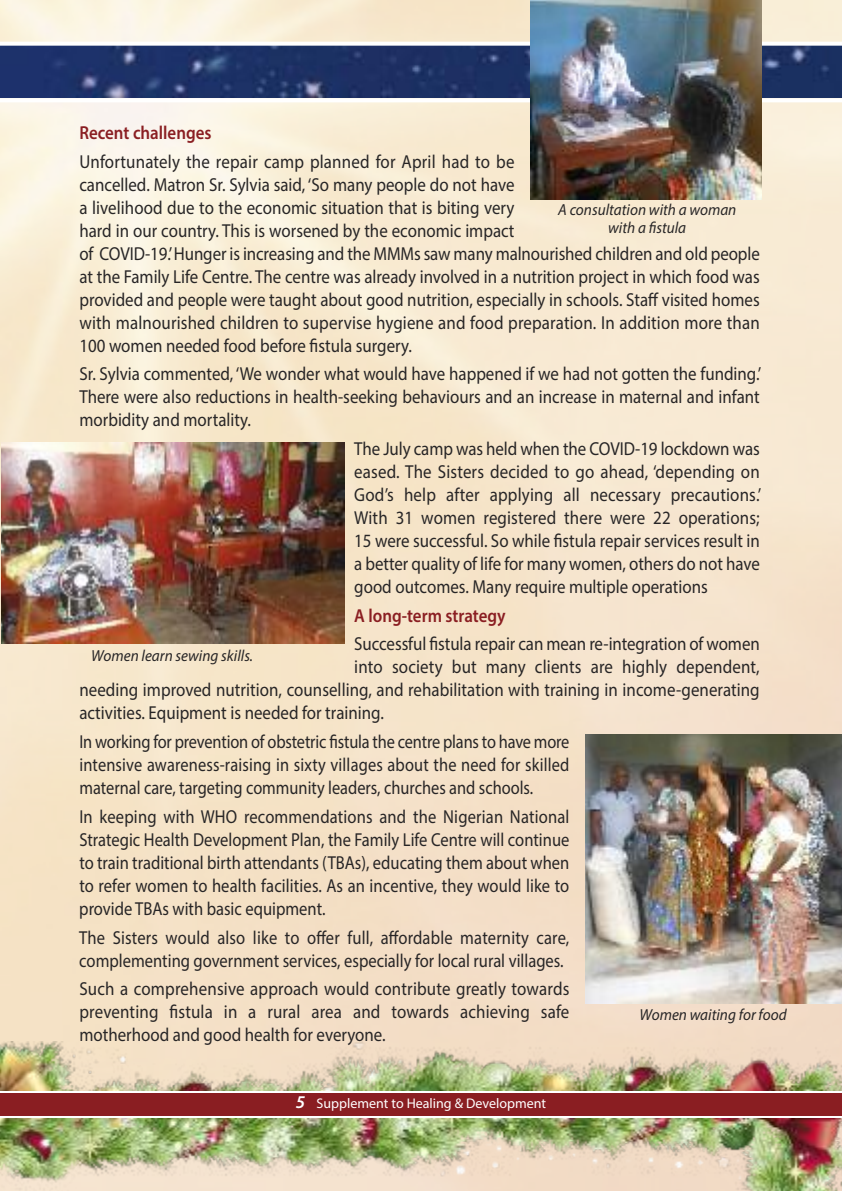
<style>
.page{position:relative;width:842px;height:1191px;background:#fff}
.page>*{position:absolute;margin:0;border:0;box-sizing:border-box;transform-origin:0 0}
.t1{font:18.8px/23px "Myriad Pro";color:#272526;text-align:justify;scale:.9 1}
.t2{font:18.8px/23px "Myriad Pro";color:#272526;text-align:justify;scale:.88 1}
.t3{font:18.8px/23px "Myriad Pro";color:#272526;text-align:justify;scale:.87 1}
.t4{font:600 18.8px "Myriad Pro";color:#8a1e22;scale:.9 1}
.t5{font:italic 16px/18px "Myriad Pro";color:#272526;text-align:center;scale:.95 1}
.t6{font:14px "Myriad Pro";color:#fff}
.s1{font-weight:600;font-style:italic;font-size:18px}
</style>
<div class="page">
<img style="left:0;top:0;width:842px;height:1042px">
<img style="left:0;top:1042px;width:842px;height:149px">
<div style="left:0;top:1091px;width:842px;height:26px;background:#8a1e22"></div>
<img style="left:0;top:46px;width:842px;height:52px">
<svg style="left:0;top:42px;width:842px;height:4px"></svg>
<hr style="left:0;top:98px;width:842px;height:4px;background:#fff">
<hr style="left:0;top:197px;width:1px;height:182px;background:#fff">
<img style="left:585px;top:734px;width:257px;height:269px">
<img style="left:531px;top:0;width:231px;height:199px">
<img style="left:1px;top:442px;width:343px;height:201px">
<p class="t4" style="left:79px;top:125px;width:148px">Recent challenges</p>
<p class="t1" style="left:79px;top:151px;width:757px;text-align:left">Unfortunately the repair camp planned for April had to be<br>cancelled. Matron Sr. Sylvia said, ‘So many people do not have<br>a livelihood due to the economic situation that is biting very<br>hard in our country. This is worsened by the economic impact<br>of COVID-19.’Hunger is increasing and the MMMs saw many malnourished children and old people at the Family Life Centre. The centre was already involved in a nutrition project in which food was provided and people were taught about good nutrition, especially in schools. Staff visited homes with malnourished children to supervise hygiene and food preparation. In addition more than 100 women needed food before fistula surgery.</p>
<p class="t1" style="left:79px;top:364px;width:759px">Sr. Sylvia commented, ‘We wonder what would have happened if we had not gotten the funding.’ There were also reductions in health-seeking behaviours and an increase in maternal and infant morbidity and mortality.</p>
<p class="t1" style="left:354px;top:439px;width:454px">The July camp was held when the COVID-19 lockdown was eased. The Sisters decided to go ahead, ‘depending on God’s help after applying all necessary precautions.’ With 31 women registered there were 22 operations; 15 were successful. So while fistula repair services result in a better quality of life for many women, others do not have good outcomes. Many require multiple operations</p>
<p class="t4" style="left:354px;top:608px;width:170px">A long-term strategy</p>
<p class="t1" style="left:354px;top:634px;width:452px">Successful fistula repair can mean re-integration of women</p>
<p class="t1" style="left:354px;top:657px;width:452px">into society but many clients are highly dependent,</p>
<p class="t1" style="left:79px;top:680px;width:757px">needing improved nutrition, counselling, and rehabilitation with training in income-generating</p>
<p class="t1" style="left:79px;top:703px;width:340px">activities. Equipment is needed for training.</p>
<p class="t3" style="left:79px;top:732px;width:565px">In working for prevention of obstetric fistula the centre plans to have more intensive awareness-raising in sixty villages about the need for skilled maternal care, targeting community leaders, churches and schools.</p>
<p class="t2" style="left:79px;top:806px;width:558px">In keeping with WHO recommendations and the Nigerian National Strategic Health Development Plan, the Family Life Centre will continue to train traditional birth attendants (TBAs), educating them about when to refer women to health facilities. As an incentive, they would like to provide TBAs with basic equipment.</p>
<p class="t2" style="left:79px;top:927px;width:558px">The Sisters would also like to offer full, affordable maternity care, complementing government services, especially for local rural villages.</p>
<p class="t1" style="left:79px;top:979px;width:546px">Such a comprehensive approach would contribute greatly towards preventing fistula in a rural area and towards achieving safe motherhood and good health for everyone.</p>
<p class="t5" style="left:558px;top:202px;width:189px">A consultation with a woman with a fistula</p>
<p class="t5" style="left:91px;top:647px;width:172px">Women learn sewing skills.</p>
<p class="t5" style="left:639px;top:1007px;width:157px">Women waiting for food</p>
<p class="t6" style="left:296px;top:1098px;width:252px"><span class="s1">5</span> Supplement to Healing &amp; Development</p>
</div>
